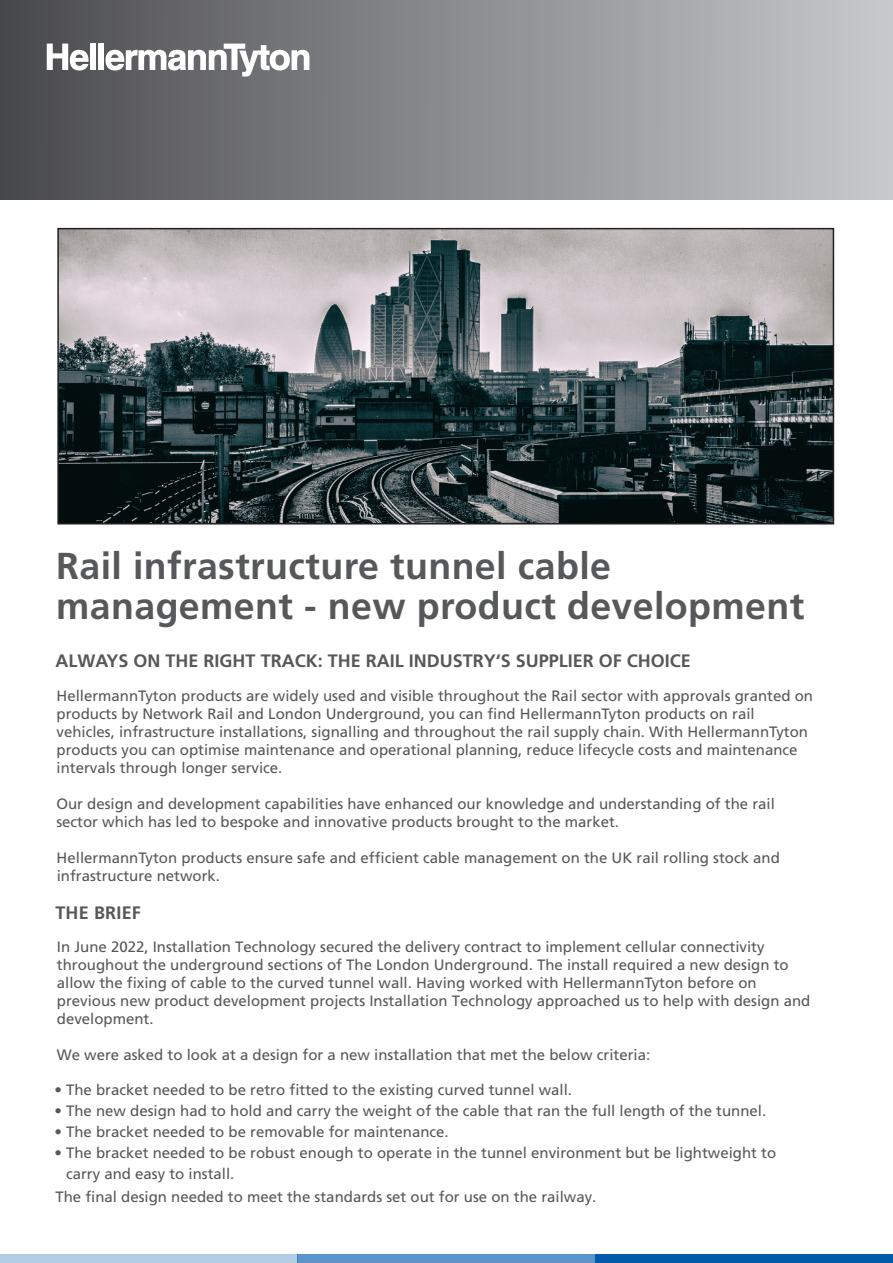
<style>
.page{position:relative;width:893px;height:1263px;background:#fff}
.page>*{position:absolute;margin:0;border:0;box-sizing:border-box;transform-origin:0 0}
.CS_Body_text_10pt{font:700 37.5px/40.3px "Frutiger LT Pro";letter-spacing:.01em;color:#57585a}
.CS_Body_text_10pt-2{font:700 18px "Frutiger LT Pro";color:#57585a}
.CS_Body_text_10pt-3{font:15px/18px "Frutiger LT Pro";color:#57585a}
</style>
<div class="page">
<div style="left:0;top:0;width:893px;height:200px;background:linear-gradient(to right,#4a4b4d,#c8c9cd)"></div>
<div style="left:90px;top:44px;width:6px;height:26px;background:#fff"></div>
<div style="left:99px;top:44px;width:5px;height:26px;background:#fff"></div>
<svg style="left:47px;top:44px;width:42px;height:26px"></svg>
<svg style="left:106px;top:44px;width:203px;height:33px"></svg>
<img style="left:60px;top:231px;width:771px;height:290px">
<div style="left:57px;top:228px;width:777px;height:296px;border:2px solid #231f20"></div>
<div style="left:595px;top:1254px;width:298px;height:9px;background:#015aaa"></div>
<div style="left:0;top:1254px;width:298px;height:9px;background:#b3cde5"></div>
<div style="left:298px;top:1254px;width:297px;height:9px;background:#5a94c8"></div>
<p class="CS_Body_text_10pt" style="left:56px;top:546px;width:750px">Rail infrastructure tunnel cable management - new product development</p>
<p class="CS_Body_text_10pt-2" style="left:55px;top:650px;width:637px">ALWAYS ON THE RIGHT TRACK: THE RAIL INDUSTRY‘S SUPPLIER OF CHOICE</p>
<p class="CS_Body_text_10pt-3" style="left:56px;top:687px;width:758px">HellermannTyton products are widely used and visible throughout the Rail sector with approvals granted on products by Network Rail and London Underground, you can find HellermannTyton products on rail vehicles, infrastructure installations, signalling and throughout the rail supply chain. With HellermannTyton products you can optimise maintenance and operational planning, reduce lifecycle costs and maintenance intervals through longer service.</p>
<p class="CS_Body_text_10pt-3" style="left:56px;top:795px;width:720px">Our design and development capabilities have enhanced our knowledge and understanding of the rail sector which has led to bespoke and innovative products brought to the market.</p>
<p class="CS_Body_text_10pt-3" style="left:57px;top:849px;width:725px">HellermannTyton products ensure safe and efficient cable management on the UK rail rolling stock and infrastructure network.</p>
<p class="CS_Body_text_10pt-2" style="left:55px;top:902px;width:87px">THE BRIEF</p>
<p class="CS_Body_text_10pt-3" style="left:57px;top:938px;width:755px">In June 2022, Installation Technology secured the delivery contract to implement cellular connectivity throughout the underground sections of The London Underground. The install required a new design to allow the fixing of cable to the curved tunnel wall. Having worked with HellermannTyton before on previous new product development projects Installation Technology approached us to help with design and development.</p>
<p class="CS_Body_text_10pt-3" style="left:57px;top:1046px;width:595px">We were asked to look at a design for a new installation that met the below criteria:</p>
<p class="CS_Body_text_10pt-3" style="left:54px;top:1081px;width:519px">• The bracket needed to be retro fitted to the existing curved tunnel wall.</p>
<p class="CS_Body_text_10pt-3" style="left:54px;top:1102px;width:713px">• The new design had to hold and carry the weight of the cable that ran the full length of the tunnel.</p>
<p class="CS_Body_text_10pt-3" style="left:54px;top:1123px;width:396px">• The bracket needed to be removable for maintenance.</p>
<p class="CS_Body_text_10pt-3" style="left:66px;top:1142px;width:712px;line-height:21px;text-indent:-12px">• The bracket needed to be robust enough to operate in the tunnel environment but be lightweight to carry and easy to install.</p>
<p class="CS_Body_text_10pt-3" style="left:55px;top:1187px;width:543px">The final design needed to meet the standards set out for use on the railway.</p>
</div>
